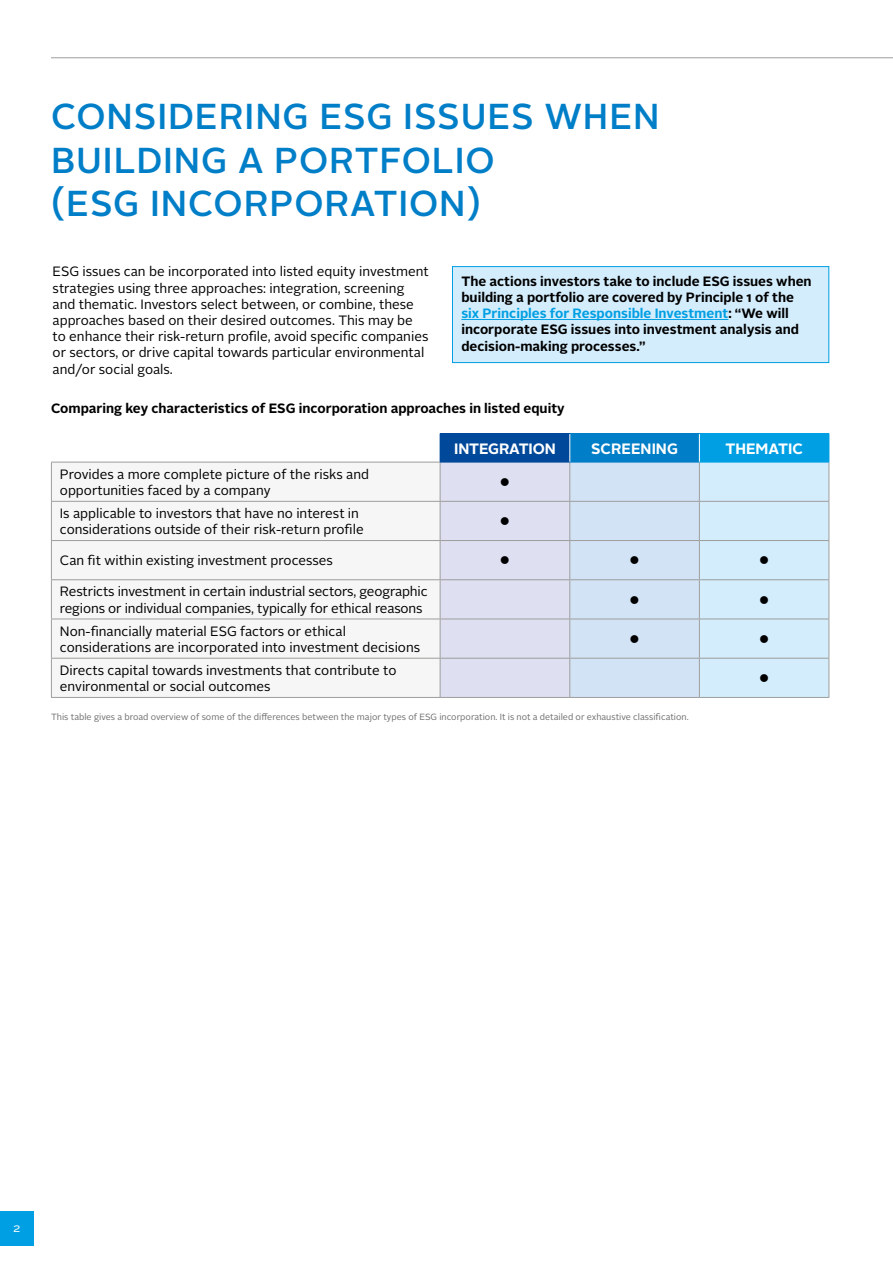
<style>
.page{position:relative;width:893px;height:1263px;background:#fff}
.page>*{position:absolute;margin:0;border:0;box-sizing:border-box;transform-origin:0 0}
.t1{font:500 36px/43.2px "Alright Sans";letter-spacing:.025em;color:#007ec7}
.t2{font:700 15px "Alright Sans";color:#fff}
.t3{font:13.5px/16.2px "Alright Sans";color:#000}
.t4{font:700 13.5px/16.2px "Alright Sans";color:#000}
.t5{font:13.5px "Wingdings";color:#000}
.t6{font:12px "Alright Sans";color:#fff}
.t7{font:9px "Alright Sans";color:#706f6f}
.s1{color:#009fe3}
</style>
<div class="page">
<hr style="left:51px;top:57px;width:842px;height:1px;background:#9d9d9c">
<div style="left:0;top:1212px;width:34px;height:34px;background:#009fe3"></div>
<div style="left:452px;top:267px;width:377px;height:96px;background:#d4edfc"></div>
<hr style="left:461px;top:319px;width:267px;height:1px;background:#009fe3">
<div style="left:452px;top:266px;width:377px;height:97px;border:1px solid #009fe3"></div>
<div style="left:52px;top:463px;width:388px;height:234px;background:#f6f6f6"></div>
<hr style="left:51px;top:462px;width:1px;height:39px;background:#9d9d9c">
<hr style="left:51px;top:501px;width:389px;height:1px;background:#9d9d9c">
<hr style="left:51px;top:502px;width:1px;height:38px;background:#9d9d9c">
<hr style="left:51px;top:540px;width:389px;height:1px;background:#9d9d9c">
<hr style="left:51px;top:541px;width:1px;height:38px;background:#9d9d9c">
<hr style="left:51px;top:579px;width:389px;height:1px;background:#9d9d9c">
<hr style="left:51px;top:580px;width:1px;height:39px;background:#9d9d9c">
<hr style="left:51px;top:619px;width:389px;height:1px;background:#9d9d9c">
<hr style="left:51px;top:619px;width:1px;height:39px;background:#9d9d9c">
<hr style="left:51px;top:658px;width:389px;height:1px;background:#9d9d9c">
<hr style="left:51px;top:659px;width:1px;height:38px;background:#9d9d9c">
<hr style="left:51px;top:697px;width:389px;height:1px;background:#9d9d9c">
<hr style="left:440px;top:697px;width:130px;height:1px;background:#9d9d9c">
<hr style="left:570px;top:697px;width:129px;height:1px;background:#9d9d9c">
<hr style="left:699px;top:697px;width:130px;height:1px;background:#9d9d9c">
<hr style="left:51px;top:462px;width:389px;height:1px;background:#9d9d9c">
<hr style="left:440px;top:433px;width:130px;height:1px;background:#00489a">
<hr style="left:570px;top:433px;width:129px;height:1px;background:#007ec7">
<hr style="left:699px;top:433px;width:130px;height:1px;background:#009fe3">
<svg style="left:440px;top:434px;width:390px;height:263px;background:#bdd7ee"></svg>
<h1 class="t1" style="left:51px;top:96px;width:610px">CONSIDERING ESG ISSUES WHEN<br>BUILDING A PORTFOLIO<br>(ESG INCORPORATION)</h1>
<p class="t3" style="left:53px;top:264px;width:378px">ESG issues can be incorporated into listed equity investment strategies using three approaches: integration, screening and thematic. Investors select between, or combine, these approaches based on their desired outcomes. This may be to enhance their risk-return profile, avoid specific companies or sectors, or drive capital towards particular environmental and/or social goals.</p>
<p class="t4" style="left:461px;top:273px;width:352px">The actions investors take to include ESG issues when building a portfolio are covered by Principle 1 of the <span class="s1">six Principles for Responsible Investment</span>: “We will incorporate ESG issues into investment analysis and decision-making processes.”</p>
<p class="t4" style="left:51px;top:400px;width:515px">Comparing key characteristics of ESG incorporation approaches in listed equity</p>
<p class="t2" style="left:454px;top:438px;width:103px">INTEGRATION</p>
<p class="t2" style="left:591px;top:438px;width:88px">SCREENING</p>
<p class="t2" style="left:725px;top:438px;width:79px">THEMATIC</p>
<p class="t3" style="left:60px;top:466px;width:311px">Provides a more complete picture of the risks and opportunities faced by a company</p>
<p class="t5" style="left:500px;top:475px;width:12px">●</p>
<p class="t3" style="left:60px;top:505px;width:305px">Is applicable to investors that have no interest in considerations outside of their risk-return profile</p>
<p class="t5" style="left:500px;top:514px;width:12px">●</p>
<p class="t3" style="left:60px;top:553px;width:275px">Can fit within existing investment processes</p>
<p class="t5" style="left:500px;top:553px;width:12px">●</p>
<p class="t5" style="left:630px;top:553px;width:12px">●</p>
<p class="t5" style="left:759px;top:553px;width:12px">●</p>
<p class="t3" style="left:60px;top:584px;width:369px">Restricts investment in certain industrial sectors, geographic regions or individual companies, typically for ethical reasons</p>
<p class="t5" style="left:630px;top:592px;width:12px">●</p>
<p class="t5" style="left:759px;top:592px;width:12px">●</p>
<p class="t3" style="left:60px;top:623px;width:362px">Non-financially material ESG factors or ethical considerations are incorporated into investment decisions</p>
<p class="t5" style="left:630px;top:632px;width:12px">●</p>
<p class="t5" style="left:759px;top:632px;width:12px">●</p>
<p class="t3" style="left:60px;top:662px;width:338px">Directs capital towards investments that contribute to environmental or social outcomes</p>
<p class="t5" style="left:759px;top:671px;width:12px">●</p>
<p class="t7" style="left:51px;top:711px;width:639px">This table gives a broad overview of some of the differences between the major types of ESG incorporation. It is not a detailed or exhaustive classification.</p>
<p class="t6" style="left:13px;top:1220px;width:9px">2</p>
</div>
